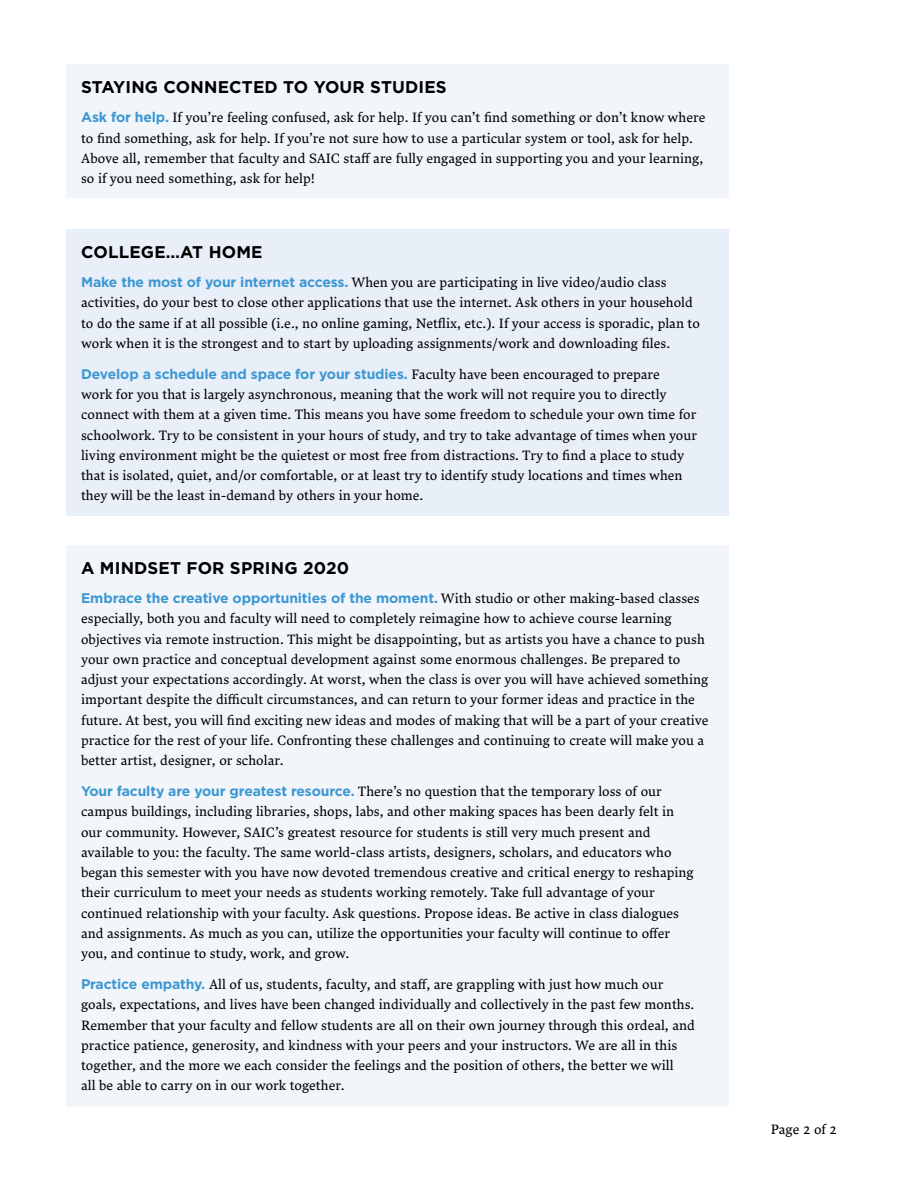
<style>
.page{position:relative;width:918px;height:1188px;background:#fff}
.page>*{position:absolute;margin:0;border:0;box-sizing:border-box;transform-origin:0 0}
.t1{font:700 16.95px "Gotham";letter-spacing:.01em;color:#000}
.t2{font:700 13.95px "Gotham";letter-spacing:-.01em;color:#3d97d3}
.t3{font:13.5px/20.2px "Lava Std";color:#000}
.s1{font-family:"Gotham";font-weight:700;font-size:13.95px;color:#3d97d3}
.s2{font-family:"Lava Std";font-weight:400;font-size:13.5px;color:#000}
</style>
<div class="page">
<div style="left:66px;top:64px;width:663px;height:134px;background:#f2f6fb"></div>
<div style="left:66px;top:545px;width:663px;height:562px;background:#f2f6fb"></div>
<div style="left:66px;top:229px;width:663px;height:286px;background:#e9eff9"></div>
<p class="t1" style="left:81px;top:77px;width:367px">STAYING CONNECTED TO YOUR STUDIES</p>
<p class="t3" style="left:81px;top:107px;width:626px"><span class="s1">Ask for help.</span> If you’re feeling confused, ask for help. If you can’t find something or don’t know where to find something, ask for help. If you’re not sure how to use a particular system or tool, ask for help.<br>Above all, remember that faculty and SAIC staff are fully engaged in supporting you and your learning, so if you need something, ask for help!</p>
<p class="t1" style="left:81px;top:242px;width:183px">COLLEGE…AT HOME</p>
<p class="t3" style="left:81px;top:272px;width:620px"><span class="s1">Make the most of your internet access.</span> When you are participating in live video/audio class activities, do your best to close other applications that use the internet. Ask others in your household to do the same if at all possible (i.e., no online gaming, Netflix, etc.). If your access is sporadic, plan to work when it is the strongest and to start by uploading assignments/work and downloading files.</p>
<p class="t2" style="left:81px;top:365px;width:580px">Develop a schedule and space for your studies. <span class="s2">Faculty have been encouraged to prepare</span></p>
<p class="t3" style="left:81px;top:384px;width:618px">work for you that is largely asynchronous, meaning that the work will not require you to directly connect with them at a given time. This means you have some freedom to schedule your own time for schoolwork. Try to be consistent in your hours of study, and try to take advantage of times when your living environment might be the quietest or most free from distractions. Try to find a place to study that is isolated, quiet, and/or comfortable, or at least try to identify study locations and times when they will be the least in-demand by others in your home.</p>
<p class="t1" style="left:81px;top:558px;width:270px">A MINDSET FOR SPRING 2020</p>
<p class="t2" style="left:81px;top:590px;width:620px">Embrace the creative opportunities of the moment. <span class="s2">With studio or other making-based classes</span></p>
<p class="t3" style="left:81px;top:608px;width:629px">especially, both you and faculty will need to completely reimagine how to achieve course learning objectives via remote instruction. This might be disappointing, but as artists you have a chance to push your own practice and conceptual development against some enormous challenges. Be prepared to adjust your expectations accordingly. At worst, when the class is over you will have achieved something important despite the difficult circumstances, and can return to your former ideas and practice in the future. At best, you will find exciting new ideas and modes of making that will be a part of your creative practice for the rest of your life. Confronting these challenges and continuing to create will make you a better artist, designer, or scholar.</p>
<p class="t3" style="left:81px;top:781px;width:614px"><span class="s1">Your faculty are your greatest resource.</span> There’s no question that the temporary loss of our campus buildings, including libraries, shops, labs, and other making spaces has been dearly felt in our community. However, SAIC’s greatest resource for students is still very much present and available to you: the faculty. The same world-class artists, designers, scholars, and educators who began this semester with you have now devoted tremendous creative and critical energy to reshaping their curriculum to meet your needs as students working remotely. Take full advantage of your continued relationship with your faculty. Ask questions. Propose ideas. Be active in class dialogues and assignments. As much as you can, utilize the opportunities your faculty will continue to offer you, and continue to study, work, and grow.</p>
<p class="t3" style="left:81px;top:974px;width:615px"><span class="s1">Practice empathy.</span> All of us, students, faculty, and staff, are grappling with just how much our goals, expectations, and lives have been changed individually and collectively in the past few months.<br>Remember that your faculty and fellow students are all on their own journey through this ordeal, and practice patience, generosity, and kindness with your peers and your instructors. We are all in this together, and the more we each consider the feelings and the position of others, the better we will<br>all be able to carry on in our work together.</p>
<p class="t3" style="left:771px;top:1119px;width:68px">Page 2 of 2</p>
</div>
